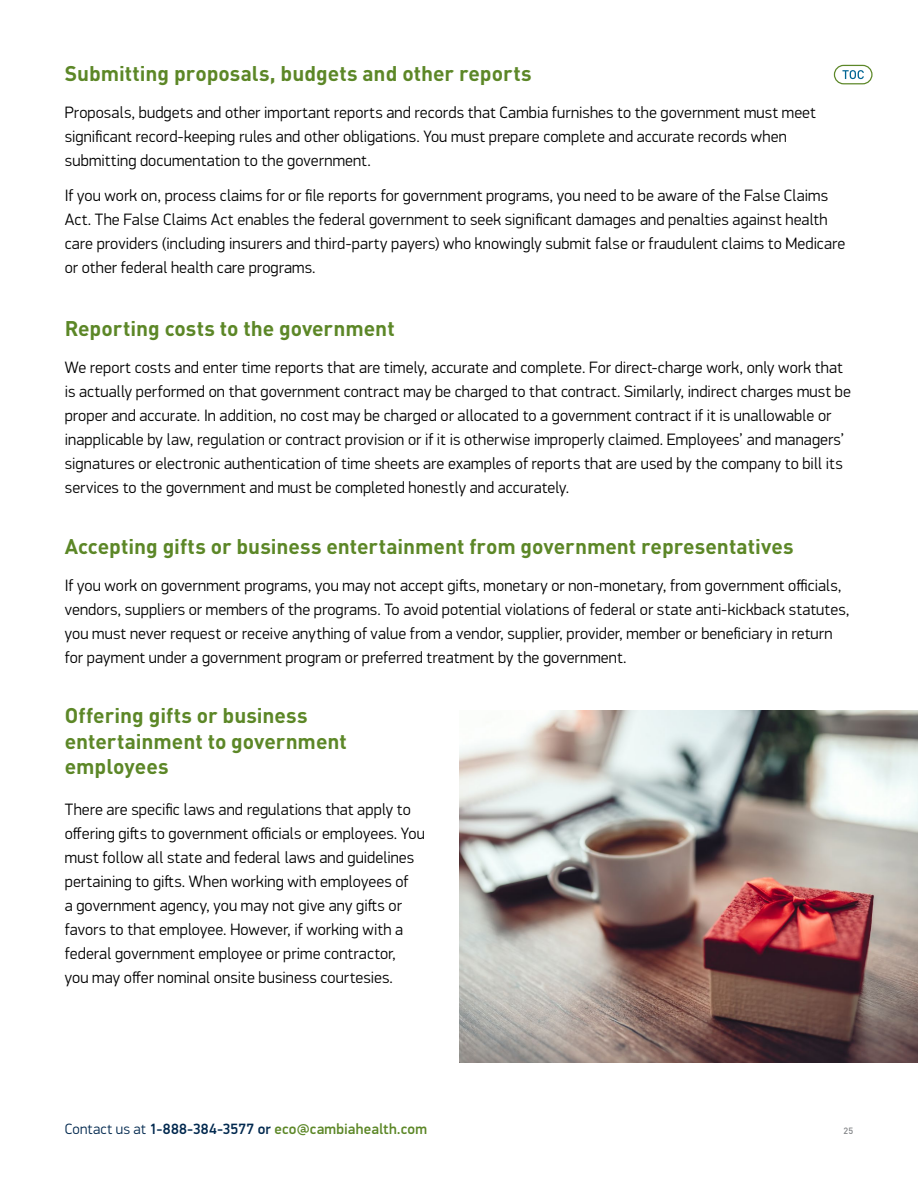
<style>
.page{position:relative;width:918px;height:1188px;background:#fff}
.page>*{position:absolute;margin:0;border:0;box-sizing:border-box;transform-origin:0 0}
.t1{font:700 21px/25.2px "DIN Pro";color:#5c8727}
.t2{font:300 16.5px/24px "PF Din Display Pro";letter-spacing:.01em;color:#000}
.t3{font:500 15px "PF Din Display Pro";letter-spacing:.01em;color:#5c8727}
.t4{font:500 9px "DIN Pro";color:#808285}
.s1{font-weight:300;color:#00284e}
.s2{color:#00284e}
</style>
<div class="page">
<svg style="left:842px;top:70px;width:22px;height:9px"></svg>
<div style="left:834px;top:65px;width:39px;height:19px;border:1px solid #5c8727;border-radius:9px"></div>
<img style="left:459px;top:711px;width:459px;height:352px">
<p class="t1" style="left:65px;top:58px;width:468px">Submitting proposals, budgets and other reports</p>
<p class="t2" style="left:65px;top:101px;width:753px">Proposals, budgets and other important reports and records that Cambia furnishes to the government must meet significant record-keeping rules and other obligations. You must prepare complete and accurate records when submitting documentation to the government.</p>
<p class="t2" style="left:65px;top:184px;width:782px">If you work on, process claims for or file reports for government programs, you need to be aware of the False Claims Act. The False Claims Act enables the federal government to seek significant damages and penalties against health care providers (including insurers and third-party payers) who knowingly submit false or fraudulent claims to Medicare or other federal health care programs.</p>
<p class="t1" style="left:65px;top:313px;width:331px">Reporting costs to the government</p>
<p class="t2" style="left:65px;top:355px;width:788px">We report costs and enter time reports that are timely, accurate and complete. For direct-charge work, only work that is actually performed on that government contract may be charged to that contract. Similarly, indirect charges must be proper and accurate. In addition, no cost may be charged or allocated to a government contract if it is unallowable or inapplicable by law, regulation or contract provision or if it is otherwise improperly claimed. Employees’ and managers’ signatures or electronic authentication of time sheets are examples of reports that are used by the company to bill its services to the government and must be completed honestly and accurately.</p>
<p class="t1" style="left:65px;top:531px;width:730px">Accepting gifts or business entertainment from government representatives</p>
<p class="t2" style="left:65px;top:574px;width:786px">If you work on government programs, you may not accept gifts, monetary or non-monetary, from government officials, vendors, suppliers or members of the programs. To avoid potential violations of federal or state anti-kickback statutes, you must never request or receive anything of value from a vendor, supplier, provider, member or beneficiary in return for payment under a government program or preferred treatment by the government.</p>
<p class="t1" style="left:65px;top:701px;width:284px">Offering gifts or business entertainment to government employees</p>
<p class="t2" style="left:65px;top:797px;width:362px">There are specific laws and regulations that apply to offering gifts to government officials or employees. You must follow all state and federal laws and guidelines pertaining to gifts. When working with employees of<br>a government agency, you may not give any gifts or favors to that employee. However, if working with a federal government employee or prime contractor,<br>you may offer nominal onsite business courtesies.</p>
<p class="t3" style="left:65px;top:1120px;width:364px"><span class="s1">Contact us at</span> <span class="s2">1-888-384-3577 or</span> eco@cambiahealth.com</p>
<p class="t4" style="left:844px;top:1123px;width:11px">25</p>
</div>
